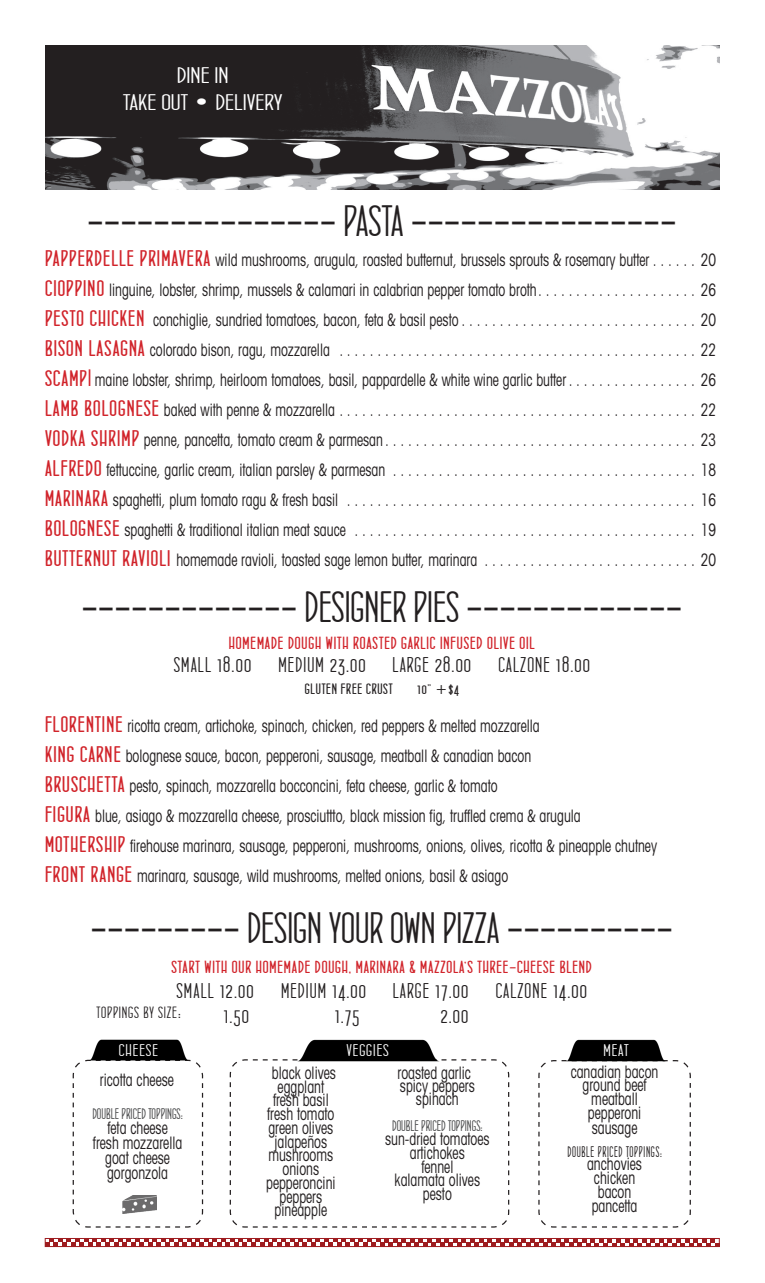
<style>
.page{position:relative;width:765px;height:1283px;background:#fff}
.page>*{position:absolute;margin:0;border:0;box-sizing:border-box;transform-origin:0 0}
.t1{font:43.75px "Concurso Italian BTN";color:#231f20}
.t2{font:22.5px "Concurso Italian BTN";color:#fff;scale:1.33 1}
.t3{font:22.5px "Concurso Italian BTN";color:#231f20}
.t4{font:21.25px "Concurso Italian BTN";letter-spacing:.05em;color:#231f20}
.t5{font:17.5px "Concurso Italian BTN Bold";letter-spacing:.05em;color:#d1232a}
.t6{font:condensed 17.25px "Avant Garde";color:#231f20;scale:.8 1}
.t7{font:17.25px "Concurso Italian BTN";color:#4b4c4d;scale:.91 1}
.t8{font:17.25px "Concurso Italian BTN";letter-spacing:.05em;color:#231f20;scale:.8 1}
.t9{font:16.88px "Concurso Italian BTN";letter-spacing:.05em;color:#fff;scale:1.11 1}
.t10{font:16.25px "Concurso Italian BTN";letter-spacing:.05em;color:#231f20}
.t11{font:15px "Concurso Italian BTN Bold";letter-spacing:.05em;color:#231f20}
.s1{font-family:"Concurso Italian BTN Bold";font-stretch:normal;font-size:22.5px;color:#d1232a}
.s2{font-family:"Concurso Italian BTN Bold";font-stretch:normal;font-size:26.5px;color:#d1232a}
.s3{font-size:22.5px}
.s4{font-size:20px}
</style>
<div class="page">
<svg style="left:538px;top:1060px;width:153px;height:168px"></svg>
<img style="left:567px;top:1039px;width:99px;height:28px">
<svg style="left:229px;top:1059px;width:281px;height:169px"></svg>
<img style="left:298px;top:1039px;width:142px;height:28px">
<svg style="left:72px;top:1059px;width:132px;height:169px"></svg>
<img style="left:89px;top:1039px;width:99px;height:27px">
<img style="left:122px;top:1195px;width:34px;height:18px">
<svg style="left:47px;top:1240px;width:671px;height:4px"></svg>
<div style="left:45px;top:1238px;width:675px;height:8px;border:1px solid #9e1c20"></div>
<img style="left:45px;top:45px;width:675px;height:144px">
<p class="t2" style="left:177px;top:64px;width:41px">DINE IN</p>
<p class="t2" style="left:123px;top:92px;width:121px">TAKE OUT • DELIVERY</p>
<p class="t1" style="left:87px;top:200px;width:591px">--------------- PASTA ----------------</p>
<p class="t6" style="left:45px;top:249px;width:841px"><span class="s1">PAPPERDELLE PRIMAVERA</span> wild mushrooms, arugula, roasted butternut, brussels sprouts &amp; rosemary butter . . . . . . 20</p>
<p class="t6" style="left:45px;top:279px;width:841px"><span class="s1">CIOPPINO</span> linguine, lobster, shrimp, mussels &amp; calamari in calabrian pepper tomato broth . . . . . . . . . . . . . . . . . . . . . 26</p>
<p class="t6" style="left:45px;top:309px;width:841px"><span class="s1">PESTO CHICKEN</span> conchiglie, sundried tomatoes, bacon, feta &amp; basil pesto . . . . . . . . . . . . . . . . . . . . . . . . . . . . . . . 20</p>
<p class="t6" style="left:45px;top:339px;width:841px"><span class="s1">BISON LASAGNA</span> colorado bison, ragu, mozzarella .................. ............................ 22</p>
<p class="t6" style="left:45px;top:369px;width:841px"><span class="s1">SCAMP</span><span class="s2">i</span> maine lobster, shrimp, heirloom tomatoes, basil, pappardelle &amp; white wine garlic butter . . . . . . . . . . . . . . . . . 26</p>
<p class="t6" style="left:45px;top:399px;width:841px"><span class="s1">LAMB BOLOGNESE</span> baked with penne &amp; mozzarella . . . . . . . . . . . . . . . . . . . . . . . . . . . . . . . . . . . . . . . . . . . . . . 22</p>
<p class="t6" style="left:45px;top:429px;width:841px"><span class="s1">VODKA SHRIMP</span> penne, pancetta, tomato cream &amp; parmesan . . . . . . . . . . . . . . . . . . . . . . . . . . . . . . . . . . . . . . . . . 23</p>
<p class="t6" style="left:45px;top:459px;width:841px"><span class="s1">ALFREDO</span> fettuccine, garlic cream, italian parsley &amp; parmesan . . . . . . . . . . . . . . . . . . . . . . . . . . . . . . . . . . . . . . . . 18</p>
<p class="t6" style="left:45px;top:489px;width:841px"><span class="s1">MARINARA</span> spaghetti, plum tomato ragu &amp; fresh basil . . . . . . . . . . . . . . . . . . . . . . . . . . . . . . . . . . . . . . . . . . . . . . 16</p>
<p class="t6" style="left:45px;top:519px;width:841px"><span class="s1">BOLOGNESE</span> spaghetti &amp; traditional italian meat sauce . . . . . . . . . . . . . . . . . . . . . . . . . . . . . . . . . . . . . . . . . . . . . 19</p>
<p class="t6" style="left:45px;top:549px;width:841px"><span class="s1">BUTTERNUT RAVIOLI</span> homemade ravioli, toasted sage lemon butter, marinara . . . . . . . . . . . . . . . . . . . . . . . . . . . . 20</p>
<p class="t1" style="left:81px;top:586px;width:603px">------------- DESIGNER PIES -------------</p>
<p class="t5" style="left:229px;top:635px;width:307px">HOMEMADE DOUGH WITH ROASTED GARLIC INFUSED OLIVE OIL</p>
<p class="t4" style="left:174px;top:654px;width:418px">SMALL <span class="s3">18.00</span> MEDIUM <span class="s3">23.00</span> LARGE <span class="s3">28.00</span> CALZONE <span class="s3">18.00</span></p>
<p class="t11" style="left:305px;top:682px;width:155px">GLUTEN FREE CRUST 10” +$4</p>
<p class="t6" style="left:45px;top:715px;width:620px"><span class="s1">FLORENTINE</span> ricotta cream, artichoke, spinach, chicken, red peppers &amp; melted mozzarella</p>
<p class="t6" style="left:45px;top:745px;width:609px"><span class="s1">KING CARNE</span> bolognese sauce, bacon, pepperoni, sausage, meatball &amp; canadian bacon</p>
<p class="t6" style="left:45px;top:775px;width:567px"><span class="s1">BRUSCHETTA</span> pesto, spinach, mozzarella bocconcini, feta cheese, garlic &amp; tomato</p>
<p class="t6" style="left:45px;top:805px;width:671px"><span class="s1">FIGURA</span> blue, asiago &amp; mozzarella cheese, prosciuttto, black mission fig, truffled crema &amp; arugula</p>
<p class="t6" style="left:45px;top:835px;width:767px"><span class="s1">MOTHERSHIP</span> firehouse marinara, sausage, pepperoni, mushrooms, onions, olives, ricotta &amp; pineapple chutney</p>
<p class="t6" style="left:45px;top:865px;width:581px"><span class="s1">FRONT RANGE</span> marinara, sausage, wild mushrooms, melted onions, basil &amp; asiago</p>
<p class="t1" style="left:90px;top:907px;width:584px">--------- DESIGN YOUR OWN PIZZA ----------</p>
<p class="t5" style="left:172px;top:959px;width:422px">START WITH OUR HOMEMADE DOUGH, MARINARA &amp; MAZZOLA’S THREE-CHEESE BLEND</p>
<p class="t4" style="left:176px;top:981px;width:412px">SMALL <span class="s3">12.00</span> MEDIUM <span class="s3">14.00</span> LARGE <span class="s3">17.00</span> CALZONE <span class="s3">14.00</span></p>
<p class="t10" style="left:96px;top:1005px;width:86px">TOPPINGS BY SIZE<span class="s4">:</span></p>
<p class="t3" style="left:224px;top:1005px;width:27px">1.50</p>
<p class="t3" style="left:335px;top:1005px;width:26px">1.75</p>
<p class="t3" style="left:441px;top:1005px;width:29px">2.00</p>
<p class="t9" style="left:119px;top:1042px;width:37px">CHEESE</p>
<p class="t6" style="left:100px;top:1069px;width:94px">ricotta cheese</p>
<p class="t7" style="left:92px;top:1104px;width:101px">double priced toppings:</p>
<p class="t6" style="left:107px;top:1117px;width:77px">feta cheese</p>
<p class="t6" style="left:93px;top:1132px;width:113px">fresh mozzarella</p>
<p class="t6" style="left:105px;top:1147px;width:83px">goat cheese</p>
<p class="t6" style="left:107px;top:1162px;width:78px">gorgonzola</p>
<p class="t6" style="left:272px;top:1061px;width:82px">black olives</p>
<p class="t6" style="left:278px;top:1075px;width:60px">eggplant</p>
<p class="t6" style="left:273px;top:1089px;width:71px">fresh basil</p>
<p class="t6" style="left:267px;top:1103px;width:86px">fresh tomato</p>
<p class="t6" style="left:268px;top:1116px;width:83px">green olives</p>
<p class="t6" style="left:275px;top:1130px;width:67px">jalapeños</p>
<p class="t6" style="left:268px;top:1144px;width:83px">mushrooms</p>
<p class="t6" style="left:283px;top:1158px;width:47px">onions</p>
<p class="t6" style="left:266px;top:1171px;width:88px">pepperoncini</p>
<p class="t6" style="left:279px;top:1185px;width:55px">peppers</p>
<p class="t6" style="left:275px;top:1199px;width:67px">pineapple</p>
<p class="t9" style="left:346px;top:1042px;width:40px">VEGGIES</p>
<p class="t6" style="left:398px;top:1061px;width:93px">roasted garlic</p>
<p class="t6" style="left:400px;top:1075px;width:95px">spicy peppers</p>
<p class="t6" style="left:416px;top:1088px;width:55px">spinach</p>
<p class="t7" style="left:392px;top:1117px;width:101px">double priced toppings:</p>
<p class="t6" style="left:385px;top:1128px;width:132px">sun-dried tomatoes</p>
<p class="t6" style="left:410px;top:1141px;width:70px">artichokes</p>
<p class="t6" style="left:421px;top:1155px;width:42px">fennel</p>
<p class="t6" style="left:395px;top:1169px;width:108px">kalamata olives</p>
<p class="t6" style="left:423px;top:1183px;width:38px">pesto</p>
<p class="t9" style="left:603px;top:1042px;width:24px">MEAT</p>
<p class="t6" style="left:571px;top:1060px;width:111px">canadian bacon</p>
<p class="t6" style="left:583px;top:1074px;width:82px">ground beef</p>
<p class="t6" style="left:591px;top:1088px;width:60px">meatball</p>
<p class="t6" style="left:588px;top:1102px;width:68px">pepperoni</p>
<p class="t6" style="left:592px;top:1117px;width:59px">sausage</p>
<p class="t8" style="left:567px;top:1142px;width:120px">double priced toppings:</p>
<p class="t6" style="left:587px;top:1153px;width:70px">anchovies</p>
<p class="t6" style="left:594px;top:1167px;width:53px">chicken</p>
<p class="t6" style="left:598px;top:1180px;width:44px">bacon</p>
<p class="t6" style="left:592px;top:1194px;width:59px">pancetta</p>
</div>
